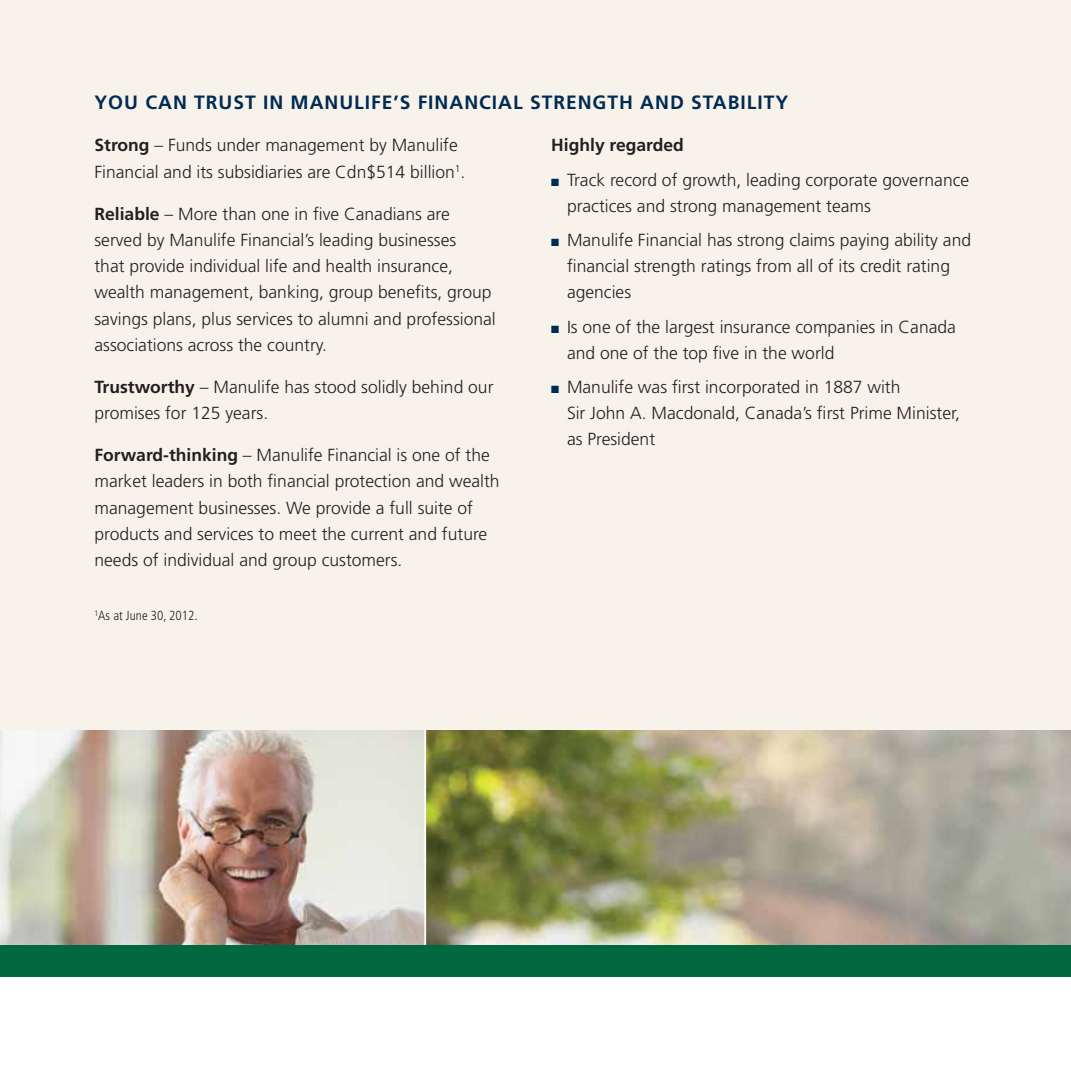
<style>
.page{position:relative;width:1071px;height:1071px;background:#fff}
.page>*{position:absolute;margin:0;border:0;box-sizing:border-box;transform-origin:0 0}
.t1{font:700 19.25px "Frutiger";letter-spacing:.05em;color:#002b54}
.t2{font:300 17.5px/26.2px "Frutiger";color:#231f20}
.t3{font:700 17.5px "Frutiger";color:#231f20}
.t4{font:300 condensed 13.12px "Frutiger";color:#231f20}
.s1{font-weight:700}
.s2{color:#002b54}
</style>
<div class="page">
<div style="left:0;top:0;width:1071px;height:952px;background:#f8f3ea"></div>
<img style="left:0;top:730px;width:1071px;height:215px">
<hr style="left:424px;top:728px;width:2px;height:219px;background:#fff">
<div style="left:0;top:945px;width:1071px;height:31px;background:#00673e"></div>
<p class="t1" style="left:94px;top:91px;width:695px">YOU CAN TRUST IN MANULIFE’S FINANCIAL STRENGTH AND STABILITY</p>
<p class="t2" style="left:94px;top:132px;width:373px"><span class="s1">STRONG</span> – Funds under management by Manulife<br>Financial and its subsidiaries are Cdn$514 billion<sup>1</sup>.</p>
<p class="t2" style="left:95px;top:201px;width:403px"><span class="s1">RELIABLE</span> – More than one in five Canadians are served by Manulife Financial’s leading businesses<br>that provide individual life and health insurance, wealth management, banking, group benefits, group savings plans, plus services to alumni and professional associations across the country.</p>
<p class="t2" style="left:95px;top:374px;width:401px"><span class="s1">TRUSTWORTHY</span> – Manulife has stood solidly behind our promises for 125 years.</p>
<p class="t2" style="left:95px;top:442px;width:407px"><span class="s1">FORWARD-THINKING</span> – Manulife Financial is one of the market leaders in both financial protection and wealth management businesses. We provide a full suite of products and services to meet the current and future needs of individual and group customers.</p>
<p class="t3" style="left:551px;top:135px;width:134px">H IGHLY REGARDED</p>
<p class="t2" style="left:567px;top:166px;width:404px;text-indent:-16px"><span class="s2">■</span> Track record of growth, leading corporate governance practices and strong management teams</p>
<p class="t2" style="left:567px;top:227px;width:406px;text-indent:-16px"><span class="s2">■</span> Manulife Financial has strong claims paying ability and financial strength ratings from all of its credit rating agencies</p>
<p class="t2" style="left:567px;top:313px;width:390px;text-indent:-16px"><span class="s2">■</span> Is one of the largest insurance companies in Canada and one of the top five in the world</p>
<p class="t2" style="left:567px;top:374px;width:395px;text-indent:-16px"><span class="s2">■</span> Manulife was first incorporated in 1887 with<br>Sir John A. Macdonald, Canada’s first Prime Minister, as President</p>
<p class="t4" style="left:94px;top:608px;width:105px"><sup>1</sup>As at June 30, 2012.</p>
</div>
